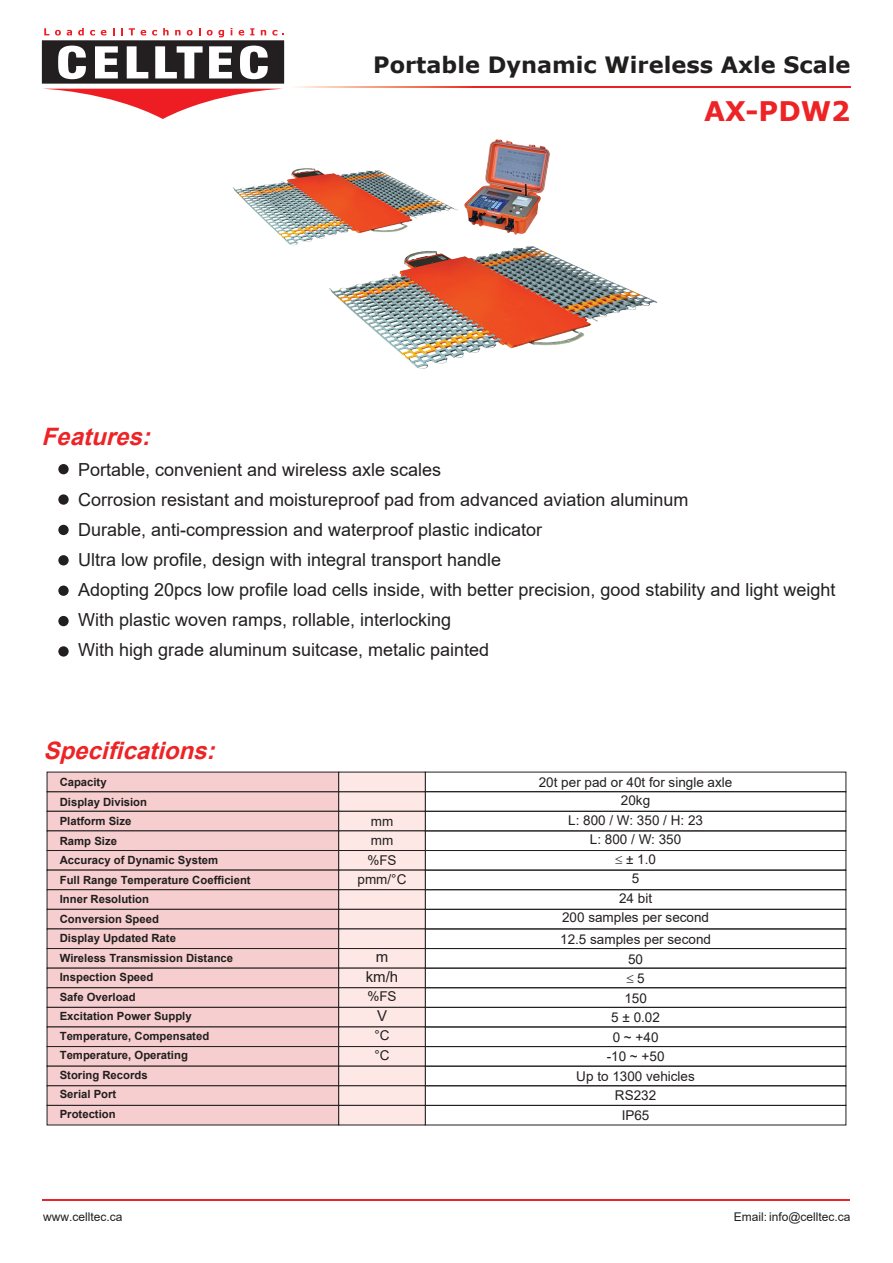
<style>
.page{position:relative;width:893px;height:1263px;background:#fff}
.page>*{position:absolute;margin:0;border:0;box-sizing:border-box;transform-origin:0 0}
.t1{font:700 27px "Verdana";color:#ed2326}
.t2{font:italic 700 24px "Arial";color:#ed2326}
.t3{font:700 22.5px "Verdana";color:#211e1e}
.t4{font:18px/30px "Arial";color:#231f20}
.t5{font:15px/19.5px "Arial";color:#231f20;text-align:center}
.t6{font:13.5px/19.5px "Arial";color:#231f20;text-align:center}
.t7{font:12px "Arial";color:#211e1e}
.t8{font:700 11.25px/19.5px "Arial";color:#211e1e}
</style>
<div class="page">
<hr style="left:289px;top:87px;width:561px;height:1px;background:#ed2225">
<div style="left:42px;top:40px;width:242px;height:44px;background:#231f20"></div>
<svg style="left:58px;top:46px;width:28px;height:33px"></svg>
<svg style="left:95px;top:46px;width:23px;height:32px"></svg>
<svg style="left:127px;top:46px;width:21px;height:32px"></svg>
<svg style="left:155px;top:46px;width:48px;height:32px"></svg>
<svg style="left:209px;top:46px;width:12px;height:32px"></svg>
<svg style="left:47px;top:89px;width:174px;height:30px"></svg>
<svg style="left:44px;top:28px;width:5px;height:7px"></svg>
<svg style="left:55px;top:30px;width:6px;height:6px"></svg>
<svg style="left:67px;top:30px;width:5px;height:6px"></svg>
<svg style="left:78px;top:28px;width:6px;height:8px"></svg>
<svg style="left:90px;top:30px;width:5px;height:6px"></svg>
<svg style="left:101px;top:30px;width:5px;height:6px"></svg>
<svg style="left:121px;top:28px;width:2px;height:7px"></svg>
<svg style="left:129px;top:28px;width:6px;height:7px"></svg>
<svg style="left:141px;top:30px;width:5px;height:6px"></svg>
<svg style="left:152px;top:30px;width:5px;height:6px"></svg>
<svg style="left:163px;top:28px;width:6px;height:7px"></svg>
<svg style="left:175px;top:30px;width:6px;height:5px"></svg>
<svg style="left:187px;top:30px;width:6px;height:6px"></svg>
<svg style="left:199px;top:28px;width:2px;height:7px"></svg>
<svg style="left:207px;top:30px;width:14px;height:7px"></svg>
<div style="left:47px;top:791px;width:292px;height:21px;background:#f6cecf"></div>
<div style="left:47px;top:811px;width:292px;height:20px;background:#f6cecf;border:1px solid #231f20"></div>
<div style="left:47px;top:830px;width:292px;height:21px;background:#f6cecf;border:1px solid #231f20"></div>
<div style="left:47px;top:850px;width:292px;height:20px;background:#f6cecf;border:1px solid #231f20"></div>
<div style="left:47px;top:870px;width:292px;height:20px;background:#f6cecf"></div>
<div style="left:47px;top:889px;width:292px;height:21px;background:#f6cecf;border:1px solid #231f20"></div>
<div style="left:47px;top:909px;width:292px;height:20px;background:#f6cecf;border:1px solid #231f20"></div>
<div style="left:47px;top:928px;width:292px;height:21px;background:#f6cecf;border:1px solid #231f20"></div>
<div style="left:47px;top:948px;width:292px;height:20px;background:#f6cecf;border:1px solid #231f20"></div>
<div style="left:47px;top:968px;width:292px;height:20px;background:#f6cecf"></div>
<div style="left:47px;top:987px;width:292px;height:21px;background:#f6cecf;border:1px solid #231f20"></div>
<div style="left:47px;top:1007px;width:292px;height:20px;background:#f6cecf;border:1px solid #231f20"></div>
<div style="left:47px;top:1026px;width:292px;height:21px;background:#f6cecf;border:1px solid #231f20"></div>
<div style="left:47px;top:1046px;width:292px;height:20px;background:#f6cecf;border:1px solid #231f20"></div>
<div style="left:47px;top:1066px;width:292px;height:20px;background:#f6cecf;border:1px solid #231f20"></div>
<div style="left:47px;top:1085px;width:292px;height:21px;background:#f6cecf;border:1px solid #231f20"></div>
<div style="left:47px;top:1105px;width:292px;height:20px;background:#f6cecf;border:1px solid #231f20"></div>
<div style="left:47px;top:772px;width:292px;height:20px;background:#f6cecf;border:1px solid #231f20"></div>
<div style="left:425px;top:811px;width:421px;height:20px;border:1px solid #231f20"></div>
<div style="left:425px;top:830px;width:421px;height:21px;border:1px solid #231f20"></div>
<div style="left:425px;top:850px;width:421px;height:20px;border:1px solid #231f20"></div>
<div style="left:425px;top:870px;width:421px;height:20px;border:1px solid #231f20"></div>
<div style="left:425px;top:889px;width:421px;height:21px;border:1px solid #231f20"></div>
<div style="left:425px;top:909px;width:421px;height:20px;border:1px solid #231f20"></div>
<div style="left:425px;top:928px;width:421px;height:21px;border:1px solid #231f20"></div>
<div style="left:425px;top:948px;width:421px;height:20px;border:1px solid #231f20"></div>
<div style="left:425px;top:968px;width:421px;height:20px;border:1px solid #231f20"></div>
<div style="left:425px;top:987px;width:421px;height:21px;border:1px solid #231f20"></div>
<div style="left:425px;top:1007px;width:421px;height:20px;border:1px solid #231f20"></div>
<div style="left:425px;top:1026px;width:421px;height:21px;border:1px solid #231f20"></div>
<div style="left:425px;top:1046px;width:421px;height:20px;border:1px solid #231f20"></div>
<div style="left:425px;top:1066px;width:421px;height:20px;border:1px solid #231f20"></div>
<div style="left:425px;top:1085px;width:421px;height:21px;border:1px solid #231f20"></div>
<div style="left:425px;top:1105px;width:421px;height:20px;border:1px solid #231f20"></div>
<div style="left:425px;top:772px;width:421px;height:20px;border:1px solid #231f20"></div>
<div style="left:338px;top:791px;width:88px;height:21px;background:#fde8e5;border:1px solid #231f20"></div>
<div style="left:338px;top:811px;width:88px;height:20px;background:#fde8e5;border:1px solid #231f20"></div>
<div style="left:338px;top:830px;width:88px;height:21px;background:#fde8e5;border:1px solid #231f20"></div>
<div style="left:338px;top:850px;width:88px;height:20px;background:#fde8e5;border:1px solid #231f20"></div>
<div style="left:338px;top:870px;width:88px;height:20px;background:#fde8e5"></div>
<div style="left:338px;top:889px;width:88px;height:21px;background:#fde8e5;border:1px solid #231f20"></div>
<div style="left:338px;top:909px;width:88px;height:20px;background:#fde8e5;border:1px solid #231f20"></div>
<div style="left:338px;top:928px;width:88px;height:21px;background:#fde8e5;border:1px solid #231f20"></div>
<div style="left:338px;top:948px;width:88px;height:20px;background:#fde8e5;border:1px solid #231f20"></div>
<div style="left:338px;top:968px;width:88px;height:20px;background:#fde8e5"></div>
<div style="left:338px;top:987px;width:88px;height:21px;background:#fde8e5;border:1px solid #231f20"></div>
<div style="left:338px;top:1007px;width:88px;height:20px;background:#fde8e5;border:1px solid #231f20"></div>
<div style="left:338px;top:1026px;width:88px;height:21px;background:#fde8e5;border:1px solid #231f20"></div>
<div style="left:338px;top:1046px;width:88px;height:20px;background:#fde8e5;border:1px solid #231f20"></div>
<div style="left:338px;top:1066px;width:88px;height:20px;background:#fde8e5;border:1px solid #231f20"></div>
<div style="left:338px;top:1085px;width:88px;height:21px;background:#fde8e5;border:1px solid #231f20"></div>
<div style="left:338px;top:1105px;width:88px;height:20px;background:#fde8e5;border:1px solid #231f20"></div>
<div style="left:338px;top:772px;width:88px;height:20px;background:#fde8e5;border:1px solid #231f20"></div>
<div style="left:58px;top:464px;width:11px;height:10px;background:#231f20;border-radius:50%"></div>
<div style="left:58px;top:494px;width:11px;height:11px;background:#231f20;border-radius:50%"></div>
<div style="left:58px;top:525px;width:11px;height:10px;background:#231f20;border-radius:50%"></div>
<div style="left:58px;top:555px;width:11px;height:10px;background:#231f20;border-radius:50%"></div>
<div style="left:58px;top:585px;width:11px;height:11px;background:#231f20;border-radius:50%"></div>
<div style="left:58px;top:616px;width:11px;height:10px;background:#231f20;border-radius:50%"></div>
<div style="left:58px;top:646px;width:11px;height:11px;background:#231f20;border-radius:50%"></div>
<hr style="left:42px;top:1199px;width:808px;height:1px;background:#ed2326">
<img style="left:221px;top:30px;width:450px;height:339px">
<h2 class="t2" style="left:42px;top:420px;width:118px">Features:</h2>
<p class="t3" style="left:373px;top:49px;width:479px">Portable Dynamic Wireless Axle Scale</p>
<h1 class="t1" style="left:704px;top:92px;width:148px">AX-PDW2</h1>
<p class="t4" style="left:78px;top:454px;width:759px">Portable, convenient and wireless axle scales<br>Corrosion resistant and moistureproof pad from advanced aviation aluminum<br>Durable, anti-compression and waterproof plastic indicator<br>Ultra low profile, design with integral transport handle<br>Adopting 20pcs low profile load cells inside, with better precision, good stability and light weight With plastic woven ramps, rollable, interlocking<br>With high grade aluminum suitcase, metalic painted</p>
<h2 class="t2" style="left:44px;top:733px;width:181px">Specifications:</h2>
<p class="t8" style="left:60px;top:772px;width:192px">Capacity<br>Display Division<br>Platform Size<br>Ramp Size<br>Accuracy of Dynamic System<br>Full Range Temperature Coefficient<br>Inner Resolution<br>Conversion Speed<br>Display Updated Rate<br>Wireless Transmission Distance<br>Inspection Speed<br>Safe Overload<br>Excitation Power Supply<br>Temperature, Compensated<br>Temperature, Operating<br>Storing Records<br>Serial Port<br>Protection</p>
<p class="t6" style="left:358px;top:811px;width:50px">mm<br>mm %FS pmm/°C</p>
<p class="t5" style="left:366px;top:947px;width:34px">m km/h</p>
<p class="t6" style="left:367px;top:987px;width:31px">%FS</p>
<p class="t5" style="left:377px;top:1006px;width:12px">V</p>
<p class="t6" style="left:374px;top:1026px;width:17px;text-align:left">°C °C</p>
<p class="t6" style="left:539px;top:772px;width:195px">20t per pad or 40t for single axle<br>20kg<br>L: 800 / W: 350 / H: 23<br>L: 800 / W: 350<br>≤ ± 1.0<br>5<br>24 bit<br>200 samples per second</p>
<p class="t6" style="left:560px;top:930px;width:152px">12.5 samples per second<br>50<br>≤ 5<br>150<br>5 ± 0.02<br>0 ~ +40<br>-10 ~ +50<br>Up to 1300 vehicles<br>RS232<br>IP65</p>
<p class="t7" style="left:43px;top:1209px;width:81px">www.celltec.ca</p>
<p class="t7" style="left:734px;top:1209px;width:118px">Email: info@celltec.ca</p>
</div>
